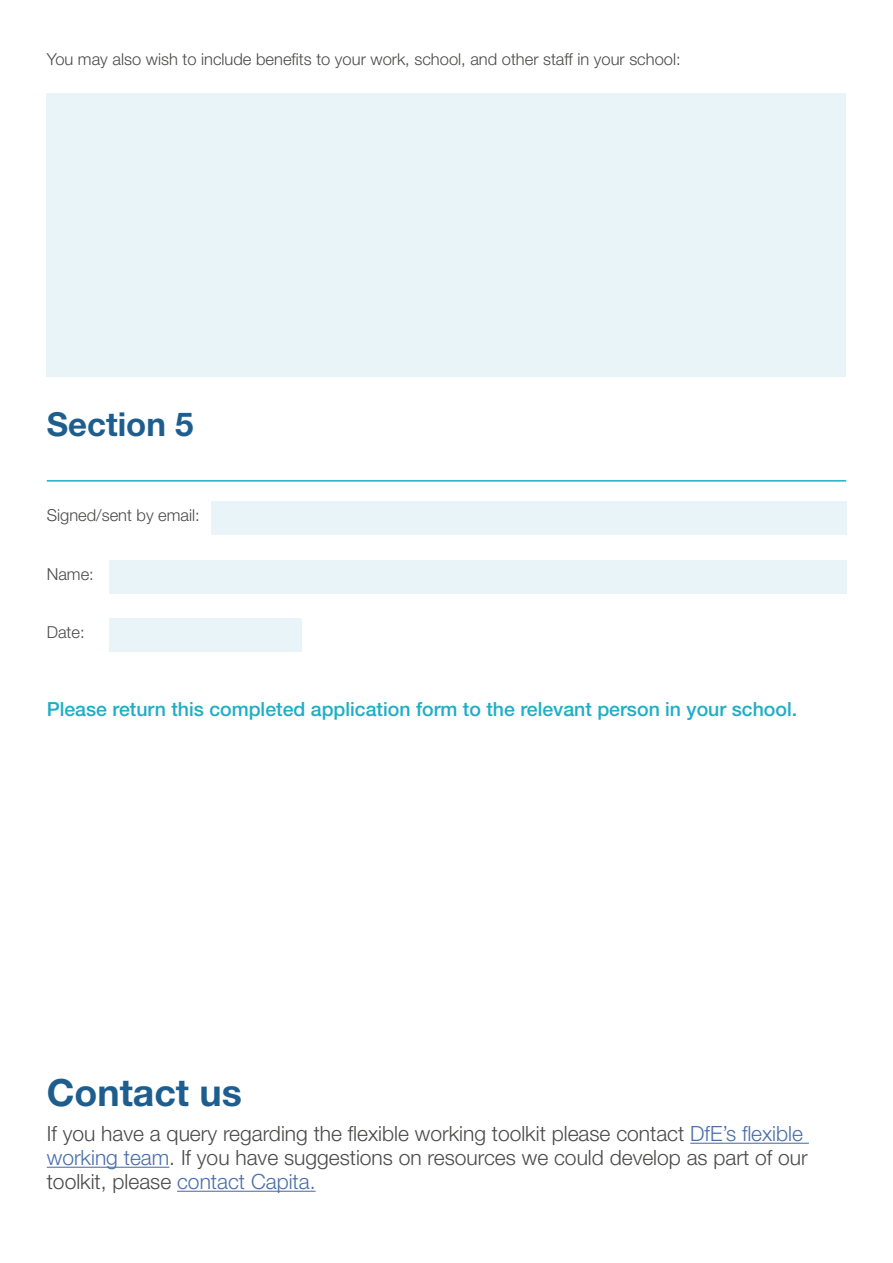
<style>
.page{position:relative;width:893px;height:1263px;background:#fff}
.page>*{position:absolute;margin:0;border:0;box-sizing:border-box;transform-origin:0 0}
.t1{font:700 37.5px "Helvetica Neue LT Std";color:#1e5e8f}
.t2{font:700 33px "Helvetica Neue LT Std";color:#1e5e8f}
.t3{font:300 21px/24px "Helvetica Neue LT Std";color:#4a4a49}
.t4{font:500 19.5px "Helvetica Neue LT Std";color:#1daec5}
.t5{font:300 16.5px "Helvetica Neue LT Std";color:#4a4a49}
.s1{color:#4a6eaa}
</style>
<div class="page">
<hr style="left:47px;top:480px;width:799px;height:2px;background:#1daec5">
<div style="left:211px;top:501px;width:635px;height:34px;background:#e8f4f8"></div>
<div style="left:109px;top:560px;width:737px;height:33px;background:#e8f4f8"></div>
<div style="left:109px;top:618px;width:193px;height:34px;background:#e8f4f8"></div>
<hr style="left:690px;top:1143px;width:119px;height:1px;background:#4a6eaa">
<hr style="left:47px;top:1167px;width:122px;height:1px;background:#4a6eaa">
<hr style="left:177px;top:1191px;width:139px;height:1px;background:#4a6eaa">
<div style="left:47px;top:93px;width:799px;height:283px;background:#e8f4f8"></div>
<p class="t5" style="left:47px;top:49px;width:635px">You may also wish to include benefits to your work, school, and other staff in your school:</p>
<h2 class="t2" style="left:47px;top:404px;width:148px">Section 5</h2>
<p class="t5" style="left:47px;top:505px;width:155px">Signed/sent by email:</p>
<p class="t5" style="left:47px;top:563px;width:49px">Name:</p>
<p class="t5" style="left:47px;top:622px;width:39px">Date:</p>
<p class="t4" style="left:47px;top:697px;width:752px">Please return this completed application form to the relevant person in your school.</p>
<h1 class="t1" style="left:47px;top:1070px;width:197px">Contact us</h1>
<p class="t3" style="left:47px;top:1121px;width:762px">If you have a query regarding the flexible working toolkit please contact <span class="s1">DfE’s flexible working team</span>. If you have suggestions on resources we could develop as part of our toolkit, please <span class="s1">contact Capita.</span></p>
</div>
